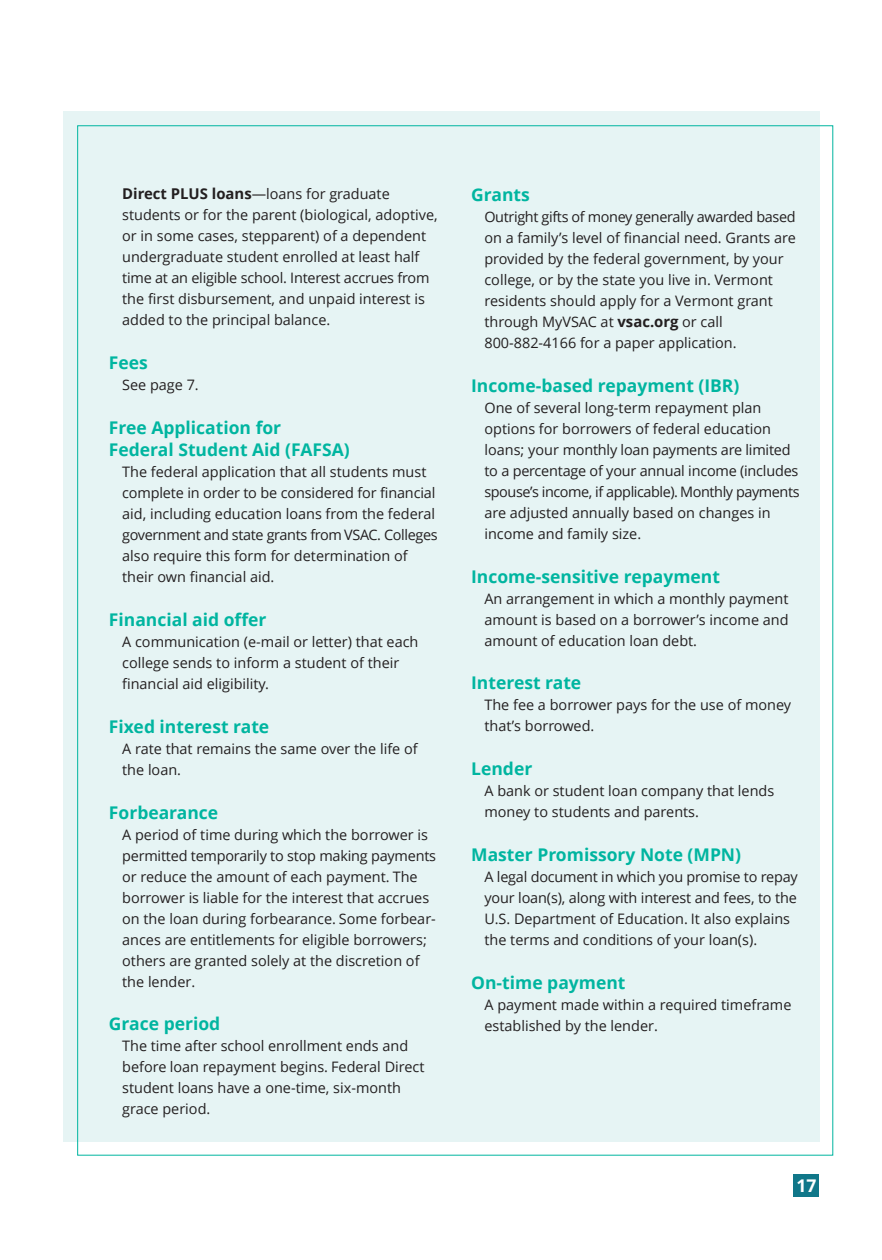
<style>
.page{position:relative;width:882px;height:1260px;background:#fff}
.page>*{position:absolute;margin:0;border:0;box-sizing:border-box;transform-origin:0 0}
.t1{font:700 17.5px/22.8px "Open Sans";color:#00b5a0}
.t2{font:700 17.5px "Open Sans";color:#fff}
.t3{font:14.35px/21px "Open Sans";color:#231f20}
.s1{font-weight:700;font-size:14.88px}
</style>
<div class="page">
<div style="left:794px;top:1175px;width:25px;height:22px;background:#107789"></div>
<div style="left:64px;top:111px;width:756px;height:1030px;background:#e6f4f4"></div>
<p class="t3" style="left:122px;top:183px;width:317px"><span class="s1">Direct PLUS loans</span>—loans for graduate students or for the parent (biological, adoptive, or in some cases, stepparent) of a dependent undergraduate student enrolled at least half time at an eligible school. Interest accrues from the first disbursement, and unpaid interest is added to the principal balance.</p>
<p class="t1" style="left:109px;top:351px;width:40px">Fees</p>
<p class="t3" style="left:122px;top:374px;width:78px">See page 7.</p>
<p class="t1" style="left:109px;top:416px;width:242px">Free Application for<br>Federal Student Aid (FAFSA)</p>
<p class="t3" style="left:122px;top:461px;width:317px">The federal application that all students must complete in order to be considered for financial aid, including education loans from the federal government and state grants from VSAC. Colleges also require this form for determination of their own financial aid.</p>
<p class="t1" style="left:109px;top:608px;width:159px">Financial aid offer</p>
<p class="t3" style="left:122px;top:631px;width:298px">A communication (e-mail or letter) that each college sends to inform a student of their financial aid eligibility.</p>
<p class="t1" style="left:109px;top:715px;width:162px">Fixed interest rate</p>
<p class="t3" style="left:122px;top:738px;width:297px">A rate that remains the same over the life of the loan.</p>
<p class="t1" style="left:109px;top:801px;width:111px">Forbearance</p>
<p class="t3" style="left:122px;top:824px;width:315px">A period of time during which the borrower is permitted temporarily to stop making payments or reduce the amount of each payment. The borrower is liable for the interest that accrues on the loan during forbearance. Some forbear&shy;ances are entitlements for eligible borrowers; others are granted solely at the discretion of the lender.</p>
<p class="t1" style="left:109px;top:1012px;width:113px">Grace period</p>
<p class="t3" style="left:122px;top:1035px;width:304px">The time after school enrollment ends and before loan repayment begins. Federal Direct student loans have a one-time, six-month grace period.</p>
<p class="t1" style="left:471px;top:183px;width:60px">Grants</p>
<p class="t3" style="left:484px;top:206px;width:313px">Outright gifts of money generally awarded based on a family’s level of financial need. Grants are provided by the federal government, by your college, or by the state you live in. Vermont residents should apply for a Vermont grant through MyVSAC at <span class="s1">vsac.org</span> or call</p>
<p class="t3" style="left:484px;top:332px;width:254px">800-882-4166 for a paper application.</p>
<p class="t1" style="left:471px;top:374px;width:270px">Income-based repayment (IBR)</p>
<p class="t3" style="left:484px;top:397px;width:317px">One of several long-term repayment plan options for borrowers of federal education loans; your monthly loan payments are limited to a percentage of your annual income (includes spouse’s income, if applicable). Monthly payments are adjusted annually based on changes in income and family size.</p>
<p class="t1" style="left:471px;top:565px;width:250px">Income-sensitive repayment</p>
<p class="t3" style="left:484px;top:588px;width:306px;text-align:justify">An arrangement in which a monthly payment amount is based on a borrower’s income and amount of education loan debt.</p>
<p class="t1" style="left:471px;top:671px;width:112px">Interest rate</p>
<p class="t3" style="left:484px;top:694px;width:308px">The fee a borrower pays for the use of money that’s borrowed.</p>
<p class="t1" style="left:471px;top:757px;width:63px">Lender</p>
<p class="t3" style="left:484px;top:780px;width:291px">A bank or student loan company that lends money to students and parents.</p>
<p class="t1" style="left:471px;top:843px;width:271px">Master Promissory Note (MPN)</p>
<p class="t3" style="left:484px;top:866px;width:315px">A legal document in which you promise to repay your loan(s), along with interest and fees, to the U.S. Department of Education. It also explains the terms and conditions of your loan(s).</p>
<p class="t1" style="left:471px;top:971px;width:156px">On-time payment</p>
<p class="t3" style="left:484px;top:994px;width:309px">A payment made within a required timeframe established by the lender.</p>
<p class="t2" style="left:797px;top:1173px;width:21px">17</p>
</div>
